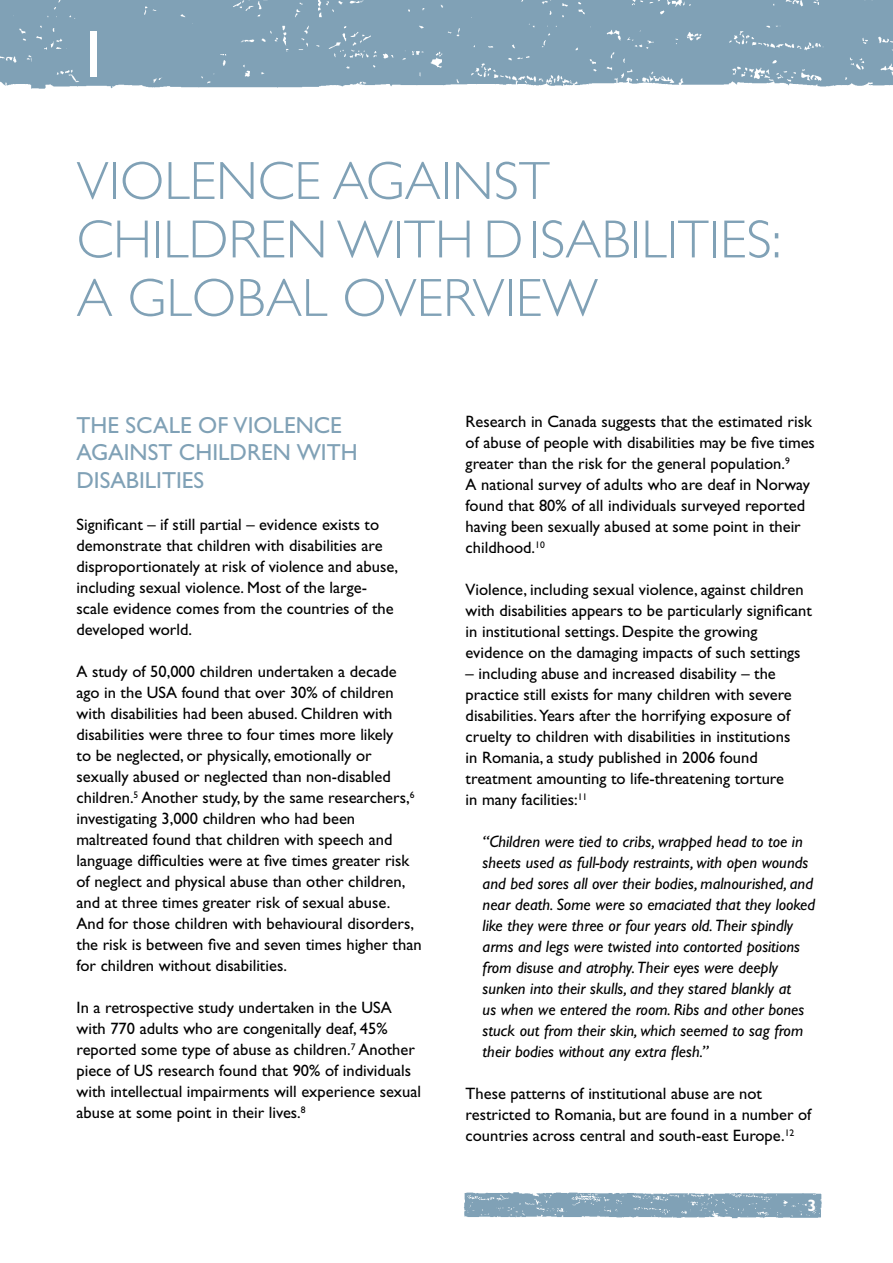
<style>
.page{position:relative;width:893px;height:1263px;background:#fff}
.page>*{position:absolute;margin:0;border:0;box-sizing:border-box;transform-origin:0 0}
.t1{font:66px "Gill Sans";color:#fff}
.t2{font:300 54px/58.5px "Gill Sans";color:#80a1b6}
.t3{font:23.25px/27.8px "Gill Sans";color:#80a1b6}
.t4{font:16.5px/21px "Gill Sans";color:#000}
.t5{font:italic 16.5px/21px "Gill Sans";color:#000}
.t6{font:700 16.5px "Gill Sans";color:#fff}
</style>
<div class="page">
<img style="left:464px;top:1192px;width:358px;height:27px">
<img style="left:0;top:0;width:893px;height:89px">
<div style="left:68px;top:22px;width:147px;height:61px;background:#80a1b6"></div>
<h1 class="t1" style="left:77px;top:16px;width:35px">1</h1>
<h2 class="t2" style="left:77px;top:152px;width:706px">VIOLENCE AGAINST<br>CHILDREN WITH DISABILITIES:<br>A GLOBAL OVERVIEW</h2>
<h3 class="t3" style="left:77px;top:411px;width:283px">the scale oF violence against children with disabilities</h3>
<p class="t4" style="left:77px;top:514px;width:323px">significant – if still partial – evidence exists to demonstrate that children with disabilities are disproportionately at risk of violence and abuse, including sexual violence. Most of the large&shy;scale evidence comes from the countries of the developed world.</p>
<p class="t4" style="left:77px;top:661px;width:347px">a study of 50,000 children undertaken a decade ago in the usa found that over 30% of children with disabilities had been abused. children with disabilities were three to four times more likely<br>to be neglected, or physically, emotionally or sexually abused or neglected than non-disabled children.<sup>5</sup> another study, by the same researchers,<sup>6 </sup>investigating 3,000 children who had been maltreated found that children with speech and language difficulties were at five times greater risk of neglect and physical abuse than other children, and at three times greater risk of sexual abuse. and for those children with behavioural disorders, the risk is between five and seven times higher than for children without disabilities.</p>
<p class="t4" style="left:77px;top:997px;width:346px">in a retrospective study undertaken in the usa with 770 adults who are congenitally deaf, 45% reported some type of abuse as children.<sup>7</sup> another piece of us research found that 90% of individuals with intellectual impairments will experience sexual abuse at some point in their lives.<sup>8</sup></p>
<p class="t4" style="left:466px;top:411px;width:351px">research in canada suggests that the estimated risk of abuse of people with disabilities may be five times greater than the risk for the general population.<sup>9<br></sup>a national survey of adults who are deaf in norway found that 80% of all individuals surveyed reported having been sexually abused at some point in their childhood.<sup>10</sup></p>
<p class="t4" style="left:466px;top:579px;width:348px">violence, including sexual violence, against children with disabilities appears to be particularly significant in institutional settings. despite the growing evidence on the damaging impacts of such settings</p>
<p class="t4" style="left:466px;top:663px;width:328px">– including abuse and increased disability – the practice still exists for many children with severe disabilities. years after the horrifying exposure of cruelty to children with disabilities in institutions in romania, a study published in 2006 found treatment amounting to life-threatening torture in many facilities:<sup>11</sup></p>
<p class="t5" style="left:483px;top:831px;width:334px">“Children were tied to cribs, wrapped head to toe in sheets used as full-body restraints, with open wounds and bed sores all over their bodies, malnourished, and near death. Some were so emaciated that they looked like they were three or four years old. Their spindly arms and legs were twisted into contorted positions from disuse and atrophy. Their eyes were deeply sunken into their skulls, and they stared blankly at<br>us when we entered the room. Ribs and other bones stuck out from their skin, which seemed to sag from their bodies without any extra flesh.”</p>
<p class="t4" style="left:466px;top:1083px;width:347px">these patterns of institutional abuse are not restricted to romania, but are found in a number of countries across central and south-east europe.<sup>12</sup></p>
<p class="t6" style="left:807px;top:1196px;width:11px">3</p>
</div>
